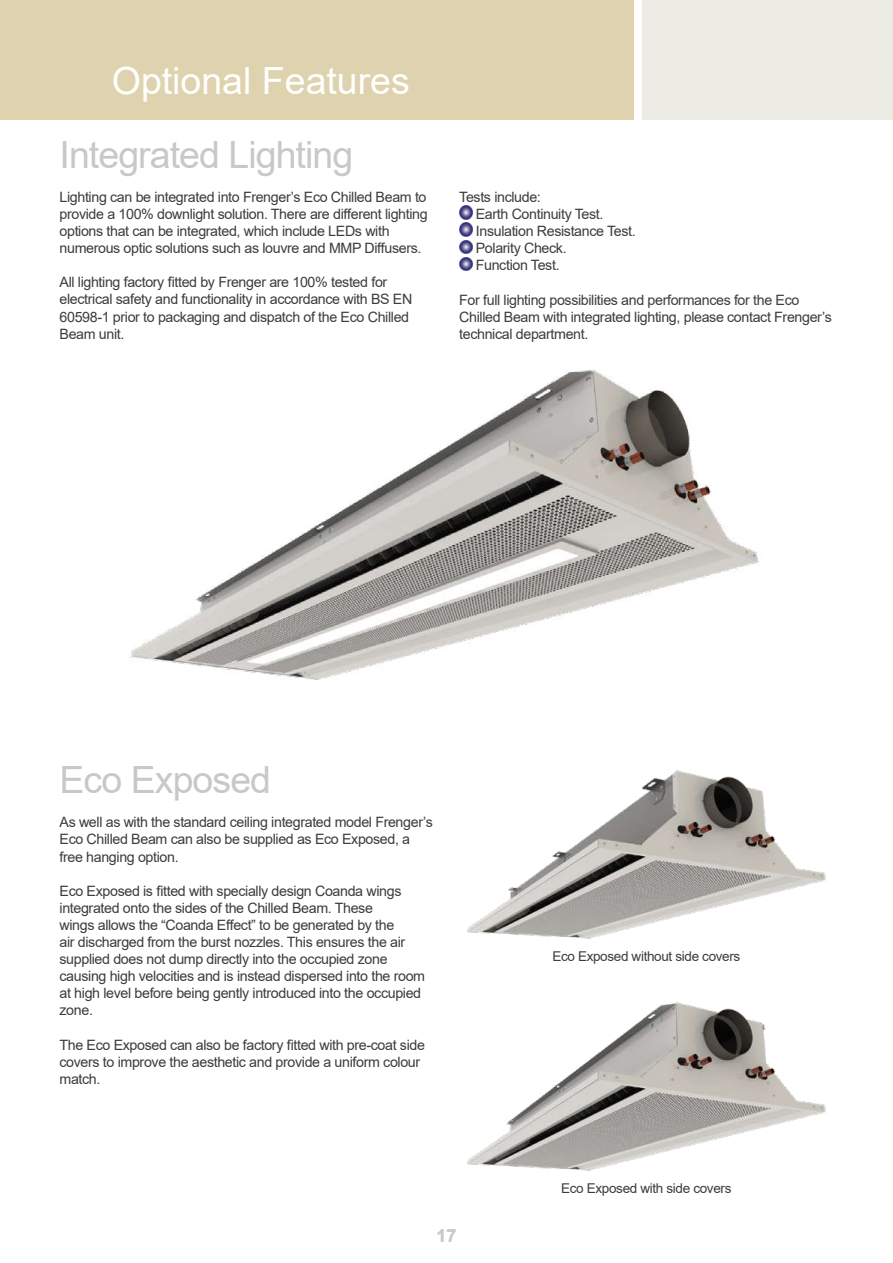
<style>
.page{position:relative;width:893px;height:1263px;background:#fff}
.page>*{position:absolute;margin:0;border:0;box-sizing:border-box;transform-origin:0 0}
.t1{font:37.5px "Arial";letter-spacing:-.025em;color:#c7c8ca}
.t2{font:37.5px "Arial";color:#fff}
.t3{font:700 18px "Arial";color:#c9cacc}
.t4{font:14.25px/17.1px "Arial";letter-spacing:-.025em;color:#3d3b3c}
.t5{font:13.5px "Arial";letter-spacing:-.025em;color:#3d3b3c}
</style>
<div class="page">
<div style="left:642px;top:0;width:251px;height:119px;background:#ecece5"></div>
<div style="left:0;top:0;width:634px;height:119px;background:#ded3ae"></div>
<img style="left:130px;top:370px;width:629px;height:310px">
<img style="left:459px;top:206px;width:14px;height:13px">
<img style="left:459px;top:223px;width:14px;height:13px">
<img style="left:459px;top:240px;width:14px;height:13px">
<img style="left:459px;top:257px;width:14px;height:13px">
<img style="left:467px;top:770px;width:359px;height:169px">
<img style="left:467px;top:1002px;width:359px;height:169px">
<h1 class="t2" style="left:112px;top:55px;width:300px">Optional Features</h1>
<h1 class="t1" style="left:60px;top:129px;width:295px">Integrated Lighting</h1>
<p class="t4" style="left:60px;top:188px;width:370px">Lighting can be integrated into Frenger’s Eco Chilled Beam to provide a 100% downlight solution. There are different lighting options that can be integrated, which include LEDs with numerous optic solutions such as louvre and MMP Diffusers.</p>
<p class="t4" style="left:60px;top:274px;width:354px">All lighting factory fitted by Frenger are 100% tested for electrical safety and functionality in accordance with BS EN 60598-1 prior to packaging and dispatch of the Eco Chilled Beam unit.</p>
<h1 class="t2" style="left:112px;top:55px;width:204px">Header Title</h1>
<p class="t4" style="left:476px;top:188px;width:161px;text-indent:-17px">Tests include:<br>Earth Continuity Test.<br>Insulation Resistance Test.<br>Polarity Check.<br>Function Test.</p>
<p class="t4" style="left:459px;top:291px;width:374px">For full lighting possibilities and performances for the Eco<br>Chilled Beam with integrated lighting, please contact Frenger’s technical department.</p>
<h1 class="t1" style="left:60px;top:754px;width:213px">Eco Exposed</h1>
<p class="t4" style="left:60px;top:814px;width:375px">As well as with the standard ceiling integrated model Frenger’s<br>Eco Chilled Beam can also be supplied as Eco Exposed, a free hanging option.</p>
<p class="t4" style="left:60px;top:882px;width:367px">Eco Exposed is fitted with specially design Coanda wings integrated onto the sides of the Chilled Beam. These<br>wings allows the “Coanda Effect” to be generated by the<br>air discharged from the burst nozzles. This ensures the air supplied does not dump directly into the occupied zone causing high velocities and is instead dispersed into the room at high level before being gently introduced into the occupied zone.</p>
<p class="t4" style="left:60px;top:1036px;width:367px">The Eco Exposed can also be factory fitted with pre-coat side covers to improve the aesthetic and provide a uniform colour match.</p>
<p class="t5" style="left:552px;top:947px;width:189px">Eco Exposed without side covers</p>
<p class="t5" style="left:561px;top:1179px;width:172px">Eco Exposed with side covers</p>
<p class="t3" style="left:436px;top:1223px;width:22px">17</p>
</div>
